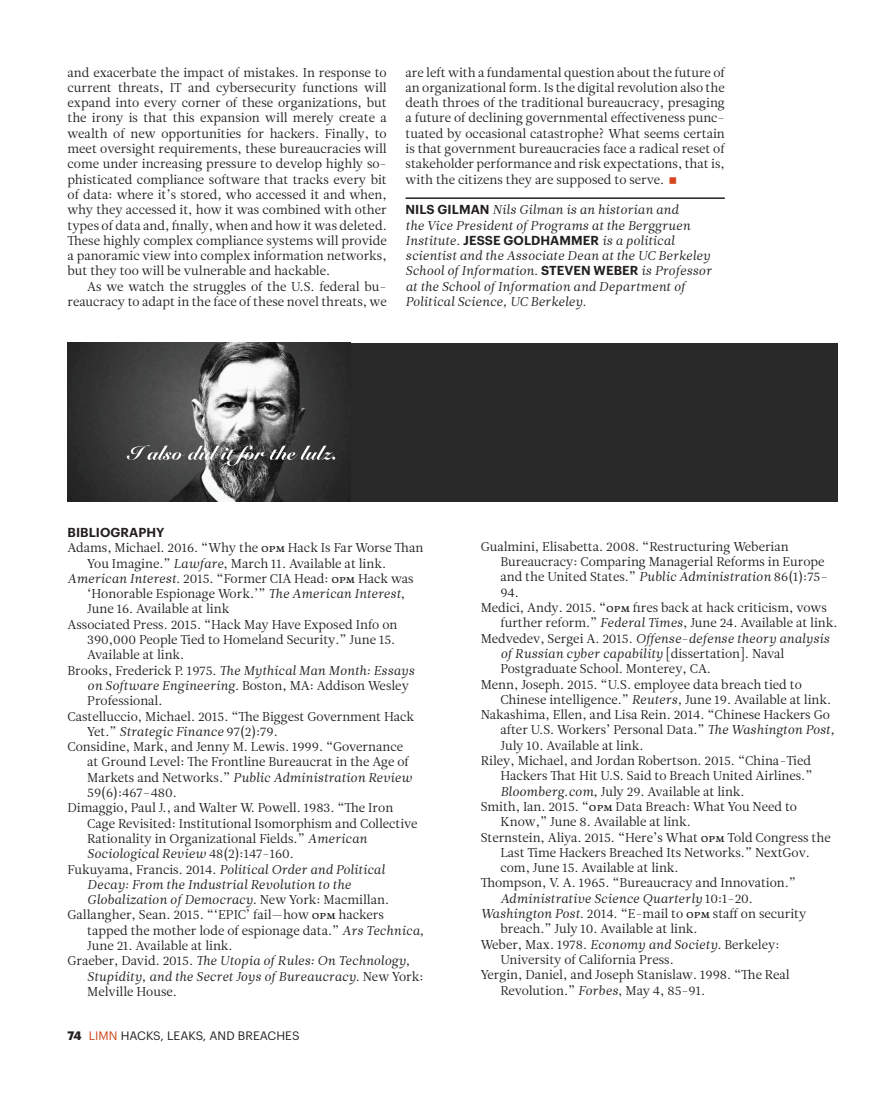
<style>
.page{position:relative;width:878px;height:1107px;background:#fff}
.page>*{position:absolute;margin:0;border:0;box-sizing:border-box;transform-origin:0 0}
.Bibliography{font:12.75px/15.3px "Leitura News Roman 1";color:#231f20}
.Body_text{font:12.75px/15.3px "Leitura News Roman 1";color:#231f20;text-align:justify}
.About_Author{font:12.75px/15.3px "Leitura News Italic 1";color:#231f20}
.Bibliography-2{font:12.75px/15.3px "Leitura News Italic 1";color:#231f20}
.Subhead__Graphik{font:600 12.75px "Graphik";letter-spacing:.005em;color:#231f20}
.t1{font:12px "Graphik";letter-spacing:.005em;color:#231f20}
.s1{font-family:"Graphik";font-weight:600}
.s2{font-family:"Musee";font-size:12px}
.s3{font-family:"Leitura News Italic 1"}
.s4{font-family:"Leitura News Roman 1"}
.s5{font-weight:700}
.s6{color:#d4451c}
</style>
<div class="page">
<hr style="left:405px;top:197px;width:319px;height:2px;background:#231f20">
<div style="left:68px;top:343px;width:769px;height:159px;background:#292929"></div>
<img style="left:91px;top:343px;width:245px;height:159px">
<p class="Body_text" style="left:68px;top:66px;width:321px">and exacerbate the impact of mistakes. In response to current threats, IT and cybersecurity functions will expand into every corner of these organizations, but the irony is that this expansion will merely create a wealth of new opportunities for hackers. Finally, to meet oversight requirements, these bureaucracies will come under increasing pressure to develop highly so&shy;phisticated compliance software that tracks every bit of data: where it’s stored, who accessed it and when, why they accessed it, how it was combined with other types of data and, finally, when and how it was deleted.<br>These highly complex compliance systems will provide a panoramic view into complex information networks, but they too will be vulnerable and hackable.</p>
<p class="Body_text" style="left:68px;top:280px;width:321px;text-align:right">As we watch the struggles of the U.S. federal bu&shy;reaucracy to adapt in the face of these novel threats, we</p>
<p class="Body_text" style="left:405px;top:66px;width:321px">are left with a fundamental question about the future of an organizational form. Is the digital revolution also the death throes of the traditional bureaucracy, presaging a future of declining governmental effectiveness punc&shy;tuated by occasional catastrophe? What seems certain is that government bureaucracies face a radical reset of stakeholder performance and risk expectations, that is, with the citizens they are supposed to serve.</p>
<p class="About_Author" style="left:405px;top:204px;width:308px"><span class="s1">NILS GILMAN</span> Nils Gilman is an historian and<br>the Vice President of Programs at the Berggruen Institute. <span class="s1">JESSE GOLDHAMMER</span> is a political scientist and the Associate Dean at the UC Berkeley School of Information. <span class="s1">STEVEN WEBER</span> is Professor at the School of Information and Department of Political Science, UC Berkeley.</p>
<p class="Subhead__Graphik" style="left:68px;top:523px;width:98px">BIBLIOGRAPHY</p>
<p class="Bibliography" style="left:87px;top:542px;width:337px;text-indent:-20px">Adams, Michael. 2016. “Why the <span class="s2">Opm</span> Hack Is Far Worse Than<br>You Imagine.” <span class="s3">Lawfare</span>, March 11. Available at link.</p>
<p class="Bibliography" style="left:87px;top:573px;width:328px;text-indent:-20px"><span class="s3">American Interest.</span> 2015. “Former CIA Head: <span class="s2">Opm</span> Hack was ‘Honorable Espionage Work.’” <span class="s3">The American Interest</span>,<br>June 16. Available at link</p>
<p class="Bibliography" style="left:87px;top:618px;width:311px;text-indent:-20px">Associated Press. 2015. “Hack May Have Exposed Info on<br>390,000 People Tied to Homeland Security.” June 15.<br>Available at link.</p>
<p class="Bibliography" style="left:87px;top:664px;width:329px;text-indent:-20px">Brooks, Frederick P. 1975. <span class="s3">The Mythical Man Month: Essays on Software Engineering.</span> Boston, MA: Addison Wesley<br>Professional.</p>
<p class="Bibliography" style="left:87px;top:710px;width:328px;text-indent:-20px">Castelluccio, Michael. 2015. “The Biggest Government Hack<br>Yet.” <span class="s3">Strategic Finance</span> 97(2):79.</p>
<p class="Bibliography" style="left:87px;top:741px;width:326px;text-indent:-20px">Considine, Mark, and Jenny M. Lewis. 1999. “Governance at Ground Level: The Frontline Bureaucrat in the Age of Markets and Networks.” <span class="s3">Public Administration Review </span>59(6):467–480.</p>
<p class="Bibliography" style="left:87px;top:802px;width:332px;text-indent:-20px">Dimaggio, Paul J., and Walter W. Powell. 1983. “The Iron Cage Revisited: Institutional Isomorphism and Collective Rationality in Organizational Fields.” <span class="s3">American Sociological Review</span> 48(2):147-160.</p>
<p class="Bibliography-2" style="left:87px;top:863px;width:303px;text-indent:-20px"><span class="s4">Fukuyama, Francis. 2014.</span> Political Order and Political<br>Decay: From the Industrial Revolution to the<br>Globalization of Democracy. <span class="s4">New York: Macmillan.</span></p>
<p class="Bibliography" style="left:87px;top:909px;width:338px;text-indent:-20px">Gallangher, Sean. 2015. “‘EPIC’ fail—how <span class="s2">Opm</span> hackers tapped the mother lode of espionage data.” <span class="s3">Ars Technica,<br></span>June 21. Available at link.</p>
<p class="Bibliography-2" style="left:87px;top:955px;width:338px;text-indent:-20px"><span class="s4">Graeber, David. 2015.</span> The Utopia of Rules: On Technology,<br>Stupidity, and the Secret Joys of Bureaucracy. <span class="s4">New York:<br>Melville House.</span></p>
<p class="t1" style="left:68px;top:1026px;width:233px"><span class="s5">74</span> <span class="s6">LIMN</span> HACKS, LEAKS, AND BREACHES</p>
<p class="Bibliography" style="left:500px;top:541px;width:329px;text-indent:-20px">Gualmini, Elisabetta. 2008. “Restructuring Weberian Bureaucracy: Comparing Managerial Reforms in Europe and the United States.” <span class="s3">Public Administration</span> 86(1):75– 94.</p>
<p class="Bibliography" style="left:500px;top:602px;width:338px;text-indent:-20px">Medici, Andy. 2015. “<span class="s2">Opm</span> fires back at hack criticism, vows further reform.” <span class="s3">Federal Times</span>, June 24. Available at link.</p>
<p class="Bibliography" style="left:500px;top:632px;width:330px;text-indent:-20px">Medvedev, Sergei A. 2015. <span class="s3">Offense-defense theory analysis of Russian cyber capability</span> [dissertation]. Naval<br>Postgraduate School. Monterey, CA.</p>
<p class="Bibliography" style="left:500px;top:678px;width:332px;text-indent:-20px">Menn, Joseph. 2015. “U.S. employee data breach tied to<br>Chinese intelligence.” <span class="s3">Reuters,</span> June 19. Available at link.</p>
<p class="Bibliography" style="left:500px;top:709px;width:336px;text-indent:-20px">Nakashima, Ellen, and Lisa Rein. 2014. “Chinese Hackers Go after U.S. Workers’ Personal Data.” <span class="s3">The Washington Post,<br></span>July 10. Available at link.</p>
<p class="Bibliography" style="left:500px;top:755px;width:313px;text-align:justify;text-indent:-20px">Riley, Michael, and Jordan Robertson. 2015. “China-Tied Hackers That Hit U.S. Said to Breach United Airlines.” <span class="s3">Bloomberg.com,</span> July 29. Available at link.</p>
<p class="Bibliography" style="left:500px;top:801px;width:298px;text-indent:-20px">Smith, Ian. 2015. “<span class="s2">Opm</span> Data Breach: What You Need to<br>Know,” June 8. Available at link.</p>
<p class="Bibliography" style="left:500px;top:831px;width:332px;text-indent:-20px">Sternstein, Aliya. 2015. “Here’s What <span class="s2">Opm</span> Told Congress the<br>Last Time Hackers Breached Its Networks.” NextGov. com, June 15. Available at link.</p>
<p class="Bibliography" style="left:500px;top:877px;width:297px;text-indent:-20px">Thompson, V. A. 1965. “Bureaucracy and Innovation.”<br><span class="s3">Administrative Science Quarterly</span> 10:1-20.</p>
<p class="Bibliography" style="left:500px;top:908px;width:307px;text-indent:-20px"><span class="s3">Washington Post.</span> 2014. “E-mail to <span class="s2">Opm</span> staff on security breach.” July 10. Available at link.</p>
<p class="Bibliography" style="left:500px;top:938px;width:280px;text-indent:-20px">Weber, Max. 1978. <span class="s3">Economy and Society.</span> Berkeley:<br>University of California Press.</p>
<p class="Bibliography" style="left:500px;top:969px;width:291px;text-indent:-20px">Yergin, Daniel, and Joseph Stanislaw. 1998. “The Real<br>Revolution.” <span class="s3">Forbes</span>, May 4, 85-91.</p>
</div>
